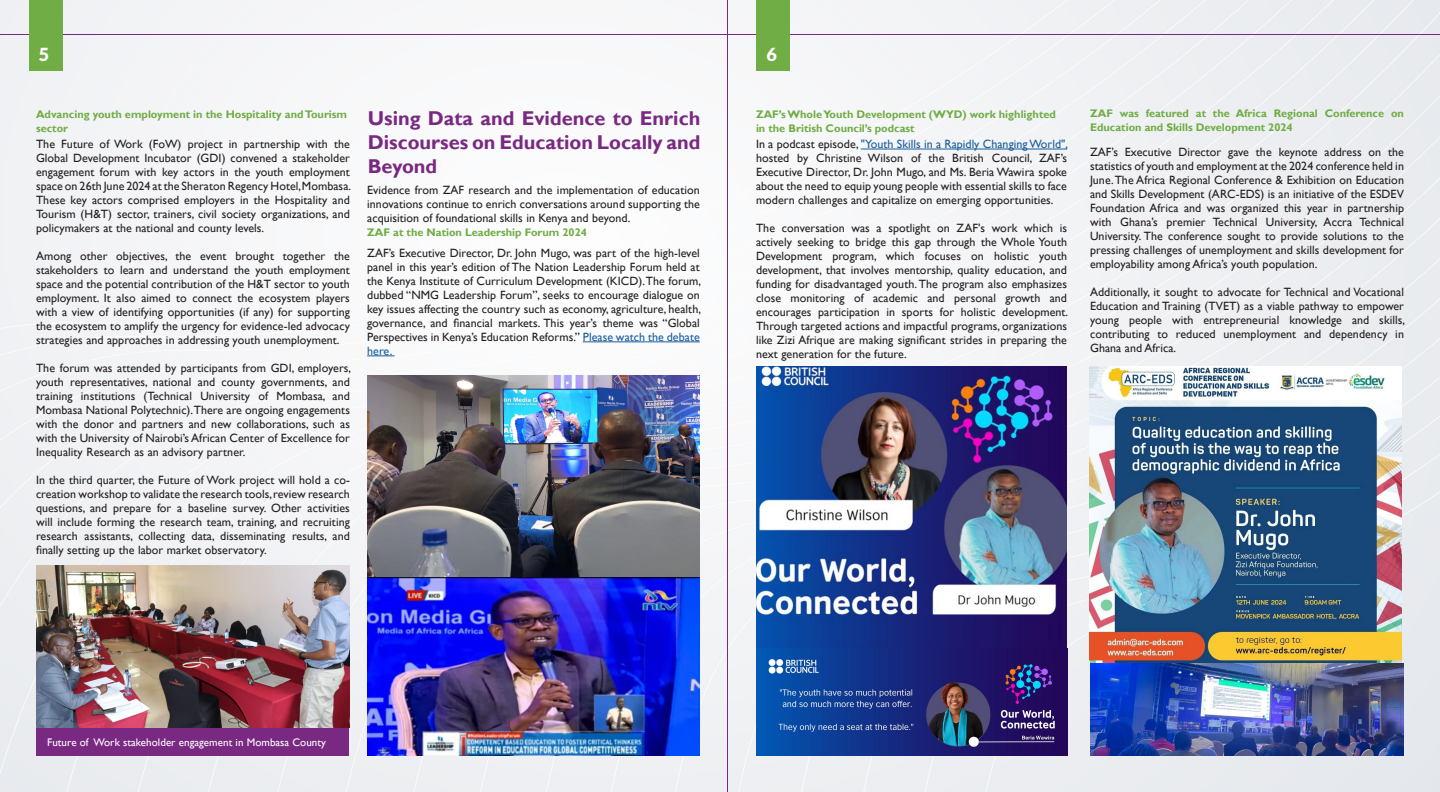
<style>
.page{position:relative;width:1440px;height:792px;background:#fff}
.page>*{position:absolute;margin:0;border:0;box-sizing:border-box;transform-origin:0 0}
.t1{font:700 20px/24px "Gill Sans";color:#7a2982;text-align:justify}
.t2{font:900 18px "Lato";color:#fff}
.t3{font:12px/14px "Gill Sans";letter-spacing:.005em;color:#231f20;text-align:justify}
.t4{font:700 11px/13.2px "Gill Sans";color:#70ad45}
.t5{font:11px "Gill Sans";letter-spacing:.005em;color:#fff}
.s1{color:#175d9e}
</style>
<div class="page">
<img style="left:0;top:0;width:1440px;height:792px">
<hr style="left:0;top:34px;width:1440px;height:1px;background:#7a2982">
<div style="left:29px;top:0;width:33px;height:71px;background:#70ad45"></div>
<div style="left:756px;top:0;width:34px;height:71px;background:#70ad45"></div>
<hr style="left:727px;top:0;width:1px;height:792px;background:#7a2982">
<img style="left:36px;top:566px;width:313px;height:162px">
<div style="left:36px;top:728px;width:313px;height:28px;background:#7a2982"></div>
<hr style="left:583px;top:342px;width:117px;height:1px;background:#175d9e">
<svg style="left:367px;top:356px;width:28px;height:1px"></svg>
<img style="left:368px;top:376px;width:332px;height:380px">
<hr style="left:861px;top:149px;width:206px;height:1px;background:#175d9e">
<img style="left:756px;top:366px;width:311px;height:282px">
<img style="left:756px;top:648px;width:311px;height:108px">
<img style="left:1089px;top:366px;width:313px;height:298px">
<img style="left:1091px;top:664px;width:312px;height:92px">
<p class="t2" style="left:39px;top:44px;width:12px">5</p>
<p class="t2" style="left:767px;top:44px;width:12px">6</p>
<p class="t4" style="left:36px;top:108px;width:313px">Advancing youth employment in the Hospitality and Tourism sector</p>
<p class="t3" style="left:36px;top:137px;width:317px">The Future of Work (FoW) project in partnership with the Global Development Incubator (GDI) convened a stakeholder engagement forum with key actors in the youth employment space on 26th June 2024 at the Sheraton Regency Hotel, Mombasa.<br>These key actors comprised employers in the Hospitality and Tourism (H&amp;T) sector, trainers, civil society organizations, and policymakers at the national and county levels.</p>
<p class="t3" style="left:36px;top:249px;width:315px">Among other objectives, the event brought together the stakeholders to learn and understand the youth employment space and the potential contribution of the H&amp;T sector to youth employment. It also aimed to connect the ecosystem players with a view of identifying opportunities (if any) for supporting the ecosystem to amplify the urgency for evidence-led advocacy strategies and approaches in addressing youth unemployment.</p>
<p class="t3" style="left:36px;top:361px;width:317px">The forum was attended by participants from GDI, employers, youth representatives, national and county governments, and training institutions (Technical University of Mombasa, and Mombasa National Polytechnic).There are ongoing engagements with the donor and partners and new collaborations, such as with the University of Nairobi’s African Center of Excellence for Inequality Research as an advisory partner.</p>
<p class="t3" style="left:36px;top:473px;width:315px">In the third quarter, the Future of Work project will hold a co&shy;creation workshop to validate the research tools, review research questions, and prepare for a baseline survey. Other activities will include forming the research team, training, and recruiting research assistants, collecting data, disseminating results, and finally setting up the labor market observatory.</p>
<p class="t1" style="left:368px;top:106px;width:334px">Using Data and Evidence to Enrich Discourses on Education Locally and Beyond</p>
<p class="t3" style="left:367px;top:183px;width:334px">Evidence from ZAF research and the implementation of education innovations continue to enrich conversations around supporting the acquisition of foundational skills in Kenya and beyond.</p>
<p class="t4" style="left:367px;top:226px;width:221px">ZAF at the Nation Leadership Forum 2024</p>
<p class="t3" style="left:367px;top:246px;width:335px">ZAF’s Executive Director, Dr. John Mugo, was part of the high-level panel in this year’s edition of The Nation Leadership Forum held at the Kenya Institute of Curriculum Development (KICD). The forum, dubbed “NMG Leadership Forum”, seeks to encourage dialogue on key issues affecting the country such as economy, agriculture, health, governance, and financial markets. This year’s theme was “Global Perspectives in Kenya’s Education Reforms.” <span class="s1">Please watch the debate here.</span></p>
<p class="t4" style="left:756px;top:108px;width:301px">ZAF’s Whole Youth Development (WYD) work highlighted in the British Council’s podcast</p>
<p class="t3" style="left:756px;top:137px;width:314px">In a podcast episode, <span class="s1">"Youth Skills in a Rapidly Changing World", </span>hosted by Christine Wilson of the British Council, ZAF’s Executive Director, Dr. John Mugo, and Ms. Beria Wawira spoke about the need to equip young people with essential skills to face modern challenges and capitalize on emerging opportunities.</p>
<p class="t3" style="left:756px;top:221px;width:314px">The conversation was a spotlight on ZAF's work which is actively seeking to bridge this gap through the Whole Youth Development program, which focuses on holistic youth development, that involves mentorship, quality education, and funding for disadvantaged youth. The program also emphasizes close monitoring of academic and personal growth and encourages participation in sports for holistic development.<br>Through targeted actions and impactful programs, organizations like Zizi Afrique are making significant strides in preparing the next generation for the future.</p>
<p class="t4" style="left:1090px;top:107px;width:315px">ZAF was featured at the Africa Regional Conference on<br>Education and Skills Development 2024</p>
<p class="t3" style="left:1090px;top:145px;width:315px">ZAF’s Executive Director gave the keynote address on the statistics of youth and employment at the 2024 conference held in June. The Africa Regional Conference &amp; Exhibition on Education and Skills Development (ARC-EDS) is an initiative of the ESDEV Foundation Africa and was organized this year in partnership with Ghana’s premier Technical University, Accra Technical University. The conference sought to provide solutions to the pressing challenges of unemployment and skills development for employability among Africa’s youth population.</p>
<p class="t3" style="left:1090px;top:285px;width:317px">Additionally, it sought to advocate for Technical and Vocational Education and Training (TVET) as a viable pathway to empower young people with entrepreneurial knowledge and skills, contributing to reduced unemployment and dependency in Ghana and Africa.</p>
<p class="t5" style="left:47px;top:736px;width:280px">Future of Work stakeholder engagement in Mombasa County</p>
</div>
